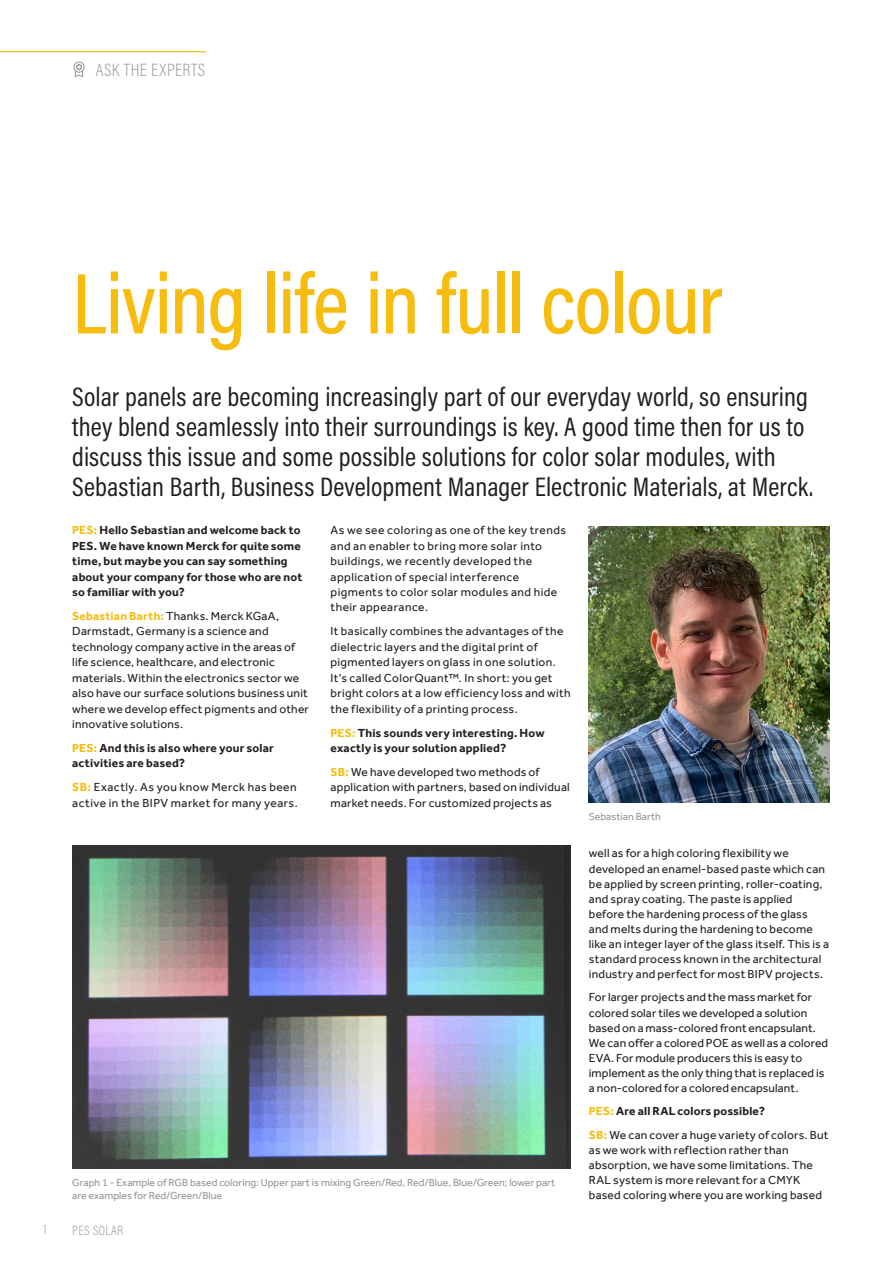
<style>
.page{position:relative;width:893px;height:1263px;background:#fff}
.page>*{position:absolute;margin:0;border:0;box-sizing:border-box;transform-origin:0 0}
.Heading_40pt_2015{font:500 87px "Acumin Pro Cond";letter-spacing:-.015em;color:#f6bc0f}
.Body_Copy_2015{font:27px/30px "Acumin Pro Cond";letter-spacing:.005em;color:#231f20}
.Page_head_2015{font:200 18px "Acumin Pro Cond";letter-spacing:.035em;color:#939598}
.t1{font:200 13.5px "Acumin Pro Cond";letter-spacing:.025em;color:#939598}
.Body_Copy_2015-2{font:12px/15.5px "Effra";letter-spacing:.02em;color:#231f20}
.Body_Copy_2015-3{font:700 12px/15.5px "Effra";letter-spacing:.015em;color:#231f20}
.CAPTIONS{font:10.5px/13.5px "Effra";color:#939598}
.s1{color:#f6bc0f}
.s2{font-weight:700;color:#f6bc0f}
</style>
<div class="page">
<hr style="left:0;top:51px;width:206px;height:1px;background:#f6bc0f">
<div style="left:74px;top:62px;width:10px;height:11px;border:1px solid #939598;border-radius:50%"></div>
<svg style="left:74px;top:63px;width:10px;height:14px"></svg>
<img style="left:589px;top:526px;width:240px;height:277px">
<img style="left:72px;top:845px;width:499px;height:323px">
<p class="Page_head_2015" style="left:96px;top:58px;width:111px">ASK THE EXPERTS</p>
<p class="Heading_40pt_2015" style="left:72px;top:247px;width:652px">Living life in full colour</p>
<p class="Body_Copy_2015" style="left:72px;top:381px;width:742px">Solar panels are becoming increasingly part of our everyday world, so ensuring they blend seamlessly into their surroundings is key. A good time then for us to discuss this issue and some possible solutions for color solar modules, with Sebastian Barth, Business Development Manager Electronic Materials, at Merck.</p>
<p class="Body_Copy_2015-3" style="left:72px;top:522px;width:232px"><span class="s1">PES:</span> Hello Sebastian and welcome back to PES. We have known Merck for quite some time, but maybe you can say something about your company for those who are not so familiar with you?</p>
<p class="Body_Copy_2015-2" style="left:72px;top:608px;width:238px"><span class="s2">Sebastian Barth:</span> Thanks. Merck KGaA, Darmstadt, Germany is a science and technology company active in the areas of life science, healthcare, and electronic materials. Within the electronics sector we also have our surface solutions business unit where we develop effect pigments and other innovative solutions.</p>
<p class="Body_Copy_2015-3" style="left:72px;top:740px;width:203px"><span class="s1">PES:</span> And this is also where your solar activities are based?</p>
<p class="Body_Copy_2015-2" style="left:72px;top:779px;width:227px"><span class="s2">SB:</span> Exactly. As you know Merck has been active in the BIPV market for many years.</p>
<p class="Body_Copy_2015-2" style="left:331px;top:522px;width:237px">As we see coloring as one of the key trends and an enabler to bring more solar into buildings, we recently developed the application of special interference pigments to color solar modules and hide their appearance.</p>
<p class="Body_Copy_2015-2" style="left:331px;top:623px;width:242px">It basically combines the advantages of the dielectric layers and the digital print of pigmented layers on glass in one solution.<br>It’s called ColorQuant™. In short: you get bright colors at a low efficiency loss and with the flexibility of a printing process.</p>
<p class="Body_Copy_2015-3" style="left:331px;top:725px;width:215px"><span class="s1">PES:</span> This sounds very interesting. How exactly is your solution applied?</p>
<p class="Body_Copy_2015-2" style="left:331px;top:764px;width:241px"><span class="s2">SB:</span> We have developed two methods of application with partners, based on individual market needs. For customized projects as</p>
<p class="CAPTIONS" style="left:72px;top:1175px;width:485px">Graph 1 - Example of RGB based coloring: Upper part is mixing Green/Red, Red/Blue, Blue/Green; lower part are examples for Red/Green/Blue</p>
<p class="t1" style="left:44px;top:1221px;width:5px">1</p>
<p class="t1" style="left:72px;top:1222px;width:52px">PES SOLAR</p>
<p class="CAPTIONS" style="left:589px;top:810px;width:73px">Sebastian Barth</p>
<p class="Body_Copy_2015-2" style="left:589px;top:846px;width:242px;line-height:15px">well as for a high coloring flexibility we developed an enamel-based paste which can be applied by screen printing, roller-coating, and spray coating. The paste is applied before the hardening process of the glass and melts during the hardening to become like an integer layer of the glass itself. This is a standard process known in the architectural industry and perfect for most BIPV projects.</p>
<p class="Body_Copy_2015-2" style="left:589px;top:990px;width:241px;line-height:15px">For larger projects and the mass market for colored solar tiles we developed a solution based on a mass-colored front encapsulant.<br>We can offer a colored POE as well as a colored EVA. For module producers this is easy to implement as the only thing that is replaced is a non-colored for a colored encapsulant.</p>
<p class="Body_Copy_2015-3" style="left:589px;top:1103px;width:178px"><span class="s1">PES:</span> Are all RAL colors possible?</p>
<p class="Body_Copy_2015-2" style="left:589px;top:1127px;width:241px;line-height:15px"><span class="s2">SB:</span> We can cover a huge variety of colors. But as we work with reflection rather than absorption, we have some limitations. The RAL system is more relevant for a CMYK based coloring where you are working based</p>
</div>
